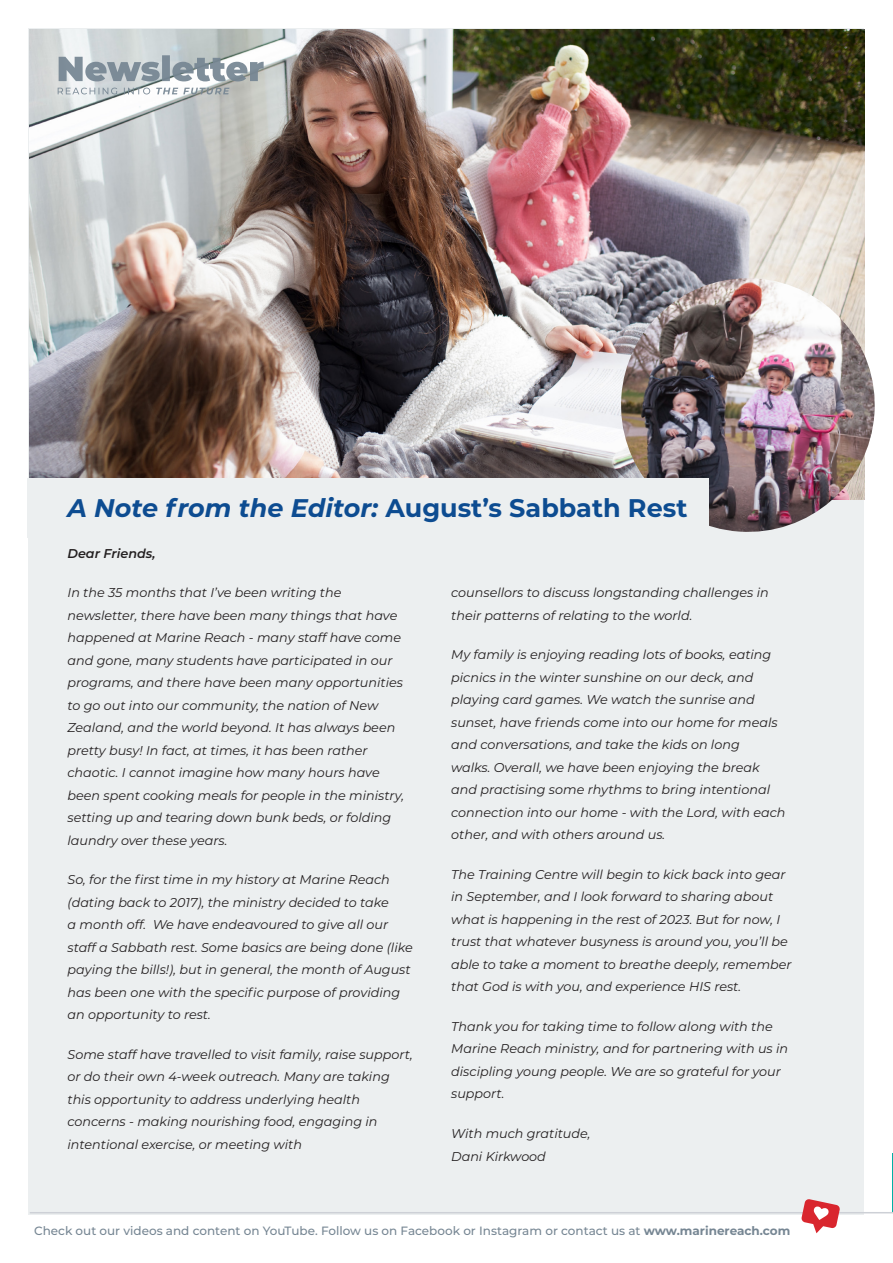
<style>
.page{position:relative;width:893px;height:1263px;background:#fff}
.page>*{position:absolute;margin:0;border:0;box-sizing:border-box;transform-origin:0 0}
.t1{font:italic 700 25.5px "Montserrat";color:#0d4c91}
.t2{font:italic 12.75px/22.5px "Montserrat";color:#231f20}
.t3{font:italic 600 12.75px "Montserrat";color:#231f20}
.t4{font:500 12px "Montserrat";color:#768693}
.s1{font-style:normal}
.s2{font-weight:700}
</style>
<div class="page">
<div style="left:28px;top:28px;width:835px;height:1186px;background:#eceff0"></div>
<img style="left:30px;top:30px;width:834px;height:448px">
<hr style="left:892px;top:1154px;width:1px;height:58px;background:#00b1a6">
<hr style="left:30px;top:1212px;width:863px;height:1px;background:#cdd0d6">
<svg style="left:801px;top:1199px;width:39px;height:34px"></svg>
<svg style="left:59px;top:55px;width:205px;height:26px;background:#a6b0b7"></svg>
<svg style="left:58px;top:88px;width:171px;height:7px"></svg>
<img style="left:616px;top:278px;width:259px;height:258px">
<div style="left:27px;top:478px;width:681px;height:60px;background:#eceff0"></div>
<p class="t1" style="left:68px;top:490px;width:621px">A Note from the Editor: <span class="s1">August’s Sabbath Rest</span></p>
<p class="t3" style="left:68px;top:544px;width:90px">Dear Friends,</p>
<p class="t2" style="left:68px;top:581px;width:338px">In the 35 months that I’ve been writing the newsletter, there have been many things that have happened at Marine Reach - many staff have come and gone, many students have participated in our programs, and there have been many opportunities to go out into our community, the nation of New Zealand, and the world beyond. It has always been pretty busy! In fact, at times, it has been rather chaotic. I cannot imagine how many hours have been spent cooking meals for people in the ministry, setting up and tearing down bunk beds, or folding laundry over these years.</p>
<p class="t2" style="left:68px;top:868px;width:347px">So, for the first time in my history at Marine Reach (dating back to 2017), the ministry decided to take<br>a month off. We have endeavoured to give all our staff a Sabbath rest. Some basics are being done (like paying the bills!), but in general, the month of August has been one with the specific purpose of providing an opportunity to rest.</p>
<p class="t2" style="left:68px;top:1043px;width:347px">Some staff have travelled to visit family, raise support, or do their own 4-week outreach. Many are taking this opportunity to address underlying health concerns - making nourishing food, engaging in intentional exercise, or meeting with</p>
<p class="t2" style="left:451px;top:581px;width:319px">counsellors to discuss longstanding challenges in their patterns of relating to the world.</p>
<p class="t2" style="left:451px;top:643px;width:336px">My family is enjoying reading lots of books, eating picnics in the winter sunshine on our deck, and playing card games. We watch the sunrise and sunset, have friends come into our home for meals and conversations, and take the kids on long<br>walks. Overall, we have been enjoying the break and practising some rhythms to bring intentional connection into our home - with the Lord, with each other, and with others around us.</p>
<p class="t2" style="left:451px;top:863px;width:342px">The Training Centre will begin to kick back into gear in September, and I look forward to sharing about what is happening in the rest of 2023. But for now, I trust that whatever busyness is around you, you’ll be able to take a moment to breathe deeply, remember that God is with you, and experience HIS rest.</p>
<p class="t2" style="left:451px;top:1015px;width:339px">Thank you for taking time to follow along with the Marine Reach ministry, and for partnering with us in discipling young people. We are so grateful for your support.</p>
<p class="t2" style="left:451px;top:1122px;width:141px">With much gratitude,<br>Dani Kirkwood</p>
<p class="t4" style="left:34px;top:1222px;width:758px">Check out our videos and content on YouTube. Follow us on Facebook or Instagram or contact us at <span class="s2">www.marinereach.com</span></p>
</div>
